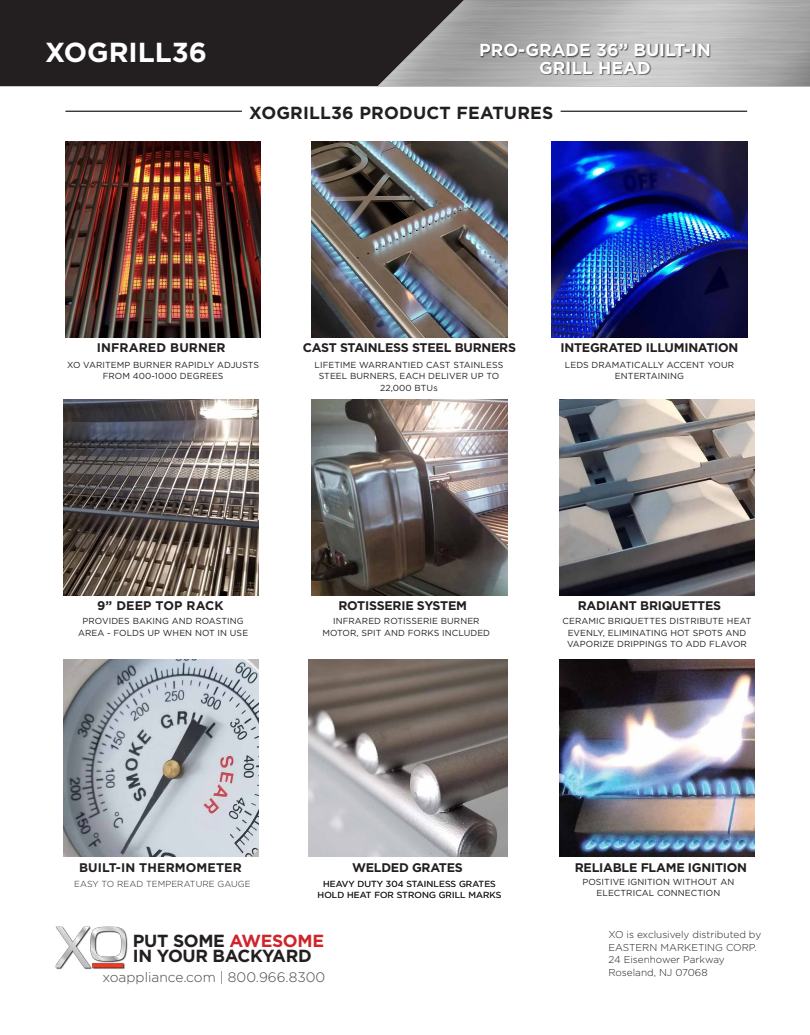
<style>
.page{position:relative;width:810px;height:1035px;background:#fff}
.page>*{position:absolute;margin:0;border:0;box-sizing:border-box;transform-origin:0 0}
.t1{font:700 27.5px "Gotham";color:#fff}
.t2{font:700 17.5px "Gotham";color:#fff}
.t3{font:700 17.5px "Gotham";letter-spacing:-.02em;color:#231f20}
.t4{font:700 17.5px "Gotham";letter-spacing:.01em;color:#231f20}
.t5{font:300 13.75px "Gotham";color:#454647}
.t6{font:700 12.5px "Gotham";letter-spacing:-.02em;color:#231f20}
.t7{font:700 12.5px "Gotham";letter-spacing:.01em;color:#231f20}
.t8{font:300 10px/12.5px "Gotham";color:#231f20}
.t9{font:8.75px/11.2px "Gotham";letter-spacing:.01em;color:#231f20;text-align:center}
.t10{font:300 8.75px "Gotham";letter-spacing:.01em;color:#231f20}
.s1{color:#d1232a}
</style>
<div class="page">
<hr style="left:65px;top:111px;width:682px;height:1px;background:#231f20">
<div style="left:0;top:0;width:378px;height:86px;background:#231f20"></div>
<img style="left:378px;top:0;width:432px;height:86px">
<div style="left:242px;top:94px;width:318px;height:36px;background:#fff"></div>
<img style="left:55px;top:926px;width:73px;height:44px">
<div style="left:481px;top:43px;width:230px;height:32px;background:#231f20;opacity:.75"></div>
<img style="left:65px;top:141px;width:196px;height:197px">
<img style="left:312px;top:141px;width:195px;height:197px">
<img style="left:552px;top:141px;width:195px;height:197px">
<img style="left:64px;top:399px;width:195px;height:197px">
<img style="left:312px;top:399px;width:195px;height:197px">
<img style="left:559px;top:399px;width:196px;height:197px">
<img style="left:64px;top:660px;width:195px;height:196px">
<img style="left:308px;top:660px;width:199px;height:196px">
<img style="left:559px;top:660px;width:196px;height:196px">
<p class="t1" style="left:45px;top:34px;width:164px">XOGRILL36</p>
<p class="t2" style="left:479px;top:39px;width:233px">PRO-GRADE 36” BUILT-IN</p>
<p class="t2" style="left:539px;top:56px;width:113px">GRILL HEAD</p>
<p class="t4" style="left:249px;top:101px;width:306px">XOGRILL36 PRODUCT FEATURES</p>
<p class="t7" style="left:97px;top:340px;width:130px">INFRARED BURNER</p>
<p class="t6" style="left:303px;top:340px;width:215px">CAST STAINLESS STEEL BURNERS</p>
<p class="t6" style="left:561px;top:340px;width:179px">INTEGRATED ILLUMINATION</p>
<p class="t9" style="left:67px;top:359px;width:194px">XO VARITEMP BURNER RAPIDLY ADJUSTS<br>FROM 400-1000 DEGREES</p>
<p class="t9" style="left:565px;top:359px;width:171px">LEDS DRAMATICALLY ACCENT YOUR<br>ENTERTAINING</p>
<p class="t9" style="left:315px;top:359px;width:190px">LIFETIME WARRANTIED CAST STAINLESS<br>STEEL BURNERS, EACH DELIVER UP TO<br>22,000 BTUs</p>
<p class="t7" style="left:97px;top:597px;width:128px">9” DEEP TOP RACK</p>
<p class="t6" style="left:339px;top:597px;width:130px">ROTISSERIE SYSTEM</p>
<p class="t6" style="left:578px;top:597px;width:145px">RADIANT BRIQUETTES</p>
<p class="t9" style="left:78px;top:615px;width:172px">PROVIDES BAKING AND ROASTING<br>AREA - FOLDS UP WHEN NOT IN USE</p>
<p class="t9" style="left:323px;top:615px;width:169px">INFRARED ROTISSERIE BURNER<br>MOTOR, SPIT AND FORKS INCLUDED</p>
<p class="t9" style="left:563px;top:615px;width:191px">CERAMIC BRIQUETTES DISTRIBUTE HEAT</p>
<p class="t9" style="left:568px;top:627px;width:180px">EVENLY, ELIMINATING HOT SPOTS AND</p>
<p class="t9" style="left:567px;top:638px;width:181px">VAPORIZE DRIPPINGS TO ADD FLAVOR</p>
<p class="t7" style="left:79px;top:859px;width:164px">BUILT-IN THERMOMETER</p>
<p class="t6" style="left:352px;top:859px;width:112px">WELDED GRATES</p>
<p class="t6" style="left:575px;top:859px;width:174px">RELIABLE FLAME IGNITION</p>
<p class="t10" style="left:74px;top:878px;width:178px">EASY TO READ TEMPERATURE GAUGE</p>
<p class="t9" style="left:318px;top:878px;width:185px">HEAVY DUTY 304 STAINLESS GRATES<br>HOLD HEAT FOR STRONG GRILL MARKS</p>
<p class="t9" style="left:583px;top:876px;width:153px">POSITIVE IGNITION WITHOUT AN<br>ELECTRICAL CONNECTION</p>
<p class="t3" style="left:133px;top:929px;width:193px">PUT SOME <span class="s1">AWESOME</span></p>
<p class="t3" style="left:133px;top:944px;width:180px">IN YOUR BACKYARD</p>
<p class="t5" style="left:102px;top:968px;width:224px">xoappliance.com | 800.966.8300</p>
<p class="t8" style="left:608px;top:928px;width:154px">XO is exclusively distributed by<br>EASTERN MARKETING CORP.</p>
<p class="t8" style="left:608px;top:953px;width:118px">24 Eisenhower Parkway</p>
<p class="t8" style="left:608px;top:966px;width:101px">Roseland, NJ 07068</p>
</div>
